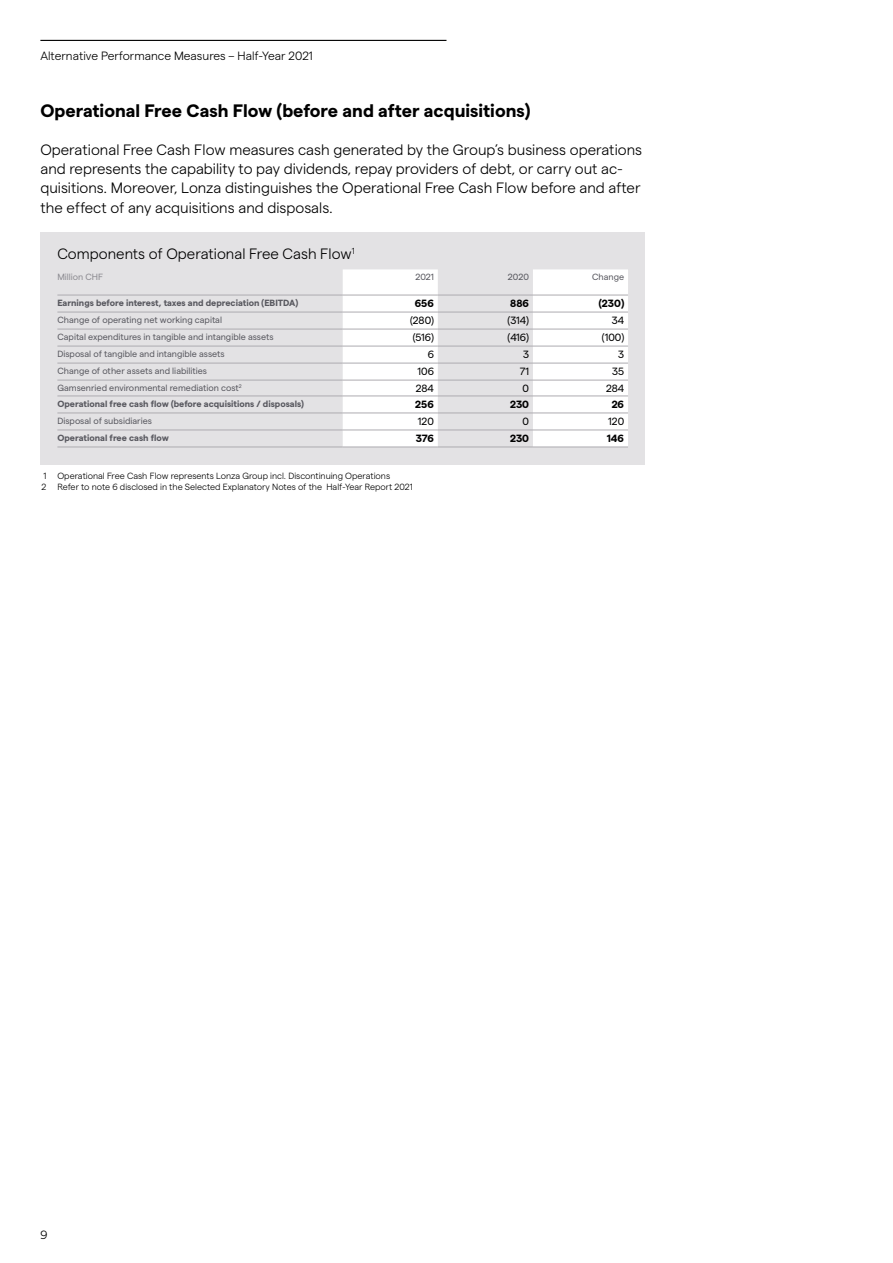
<style>
.page{position:relative;width:893px;height:1263px;background:#fff}
.page>*{position:absolute;margin:0;border:0;box-sizing:border-box;transform-origin:0 0}
.t1{font:700 18px "Matter";color:#000}
.t2{font:300 15px/19.2px "Matter";color:#000}
.t3{font:300 12px "Matter";color:#000}
.t4{font:10.5px "Matter";color:#000}
.t5{font:700 10.5px "Matter";color:#000}
.t6{font:9px "Matter";color:#58585f}
.t7{font:300 9px/10.8px "Matter";color:#000}
.t8{font:700 9px "Matter";color:#58585f}
.t9{font:9px "Matter";color:#8d8c92}
</style>
<div class="page">
<hr style="left:40px;top:40px;width:406px;height:1px;background:#000">
<div style="left:40px;top:232px;width:605px;height:232px;background:#e3e2e4"></div>
<div style="left:343px;top:269px;width:95px;height:178px;background:#fff"></div>
<div style="left:533px;top:269px;width:95px;height:178px;background:#fff"></div>
<hr style="left:438px;top:312px;width:95px;height:1px;background:#adabb0">
<hr style="left:438px;top:329px;width:95px;height:1px;background:#adabb0">
<hr style="left:438px;top:346px;width:95px;height:1px;background:#adabb0">
<hr style="left:57px;top:312px;width:286px;height:1px;background:#adabb0">
<hr style="left:57px;top:329px;width:286px;height:1px;background:#adabb0">
<hr style="left:343px;top:312px;width:95px;height:1px;background:#adabb0">
<hr style="left:343px;top:329px;width:95px;height:1px;background:#adabb0">
<hr style="left:57px;top:346px;width:286px;height:1px;background:#adabb0">
<hr style="left:57px;top:363px;width:286px;height:1px;background:#adabb0">
<hr style="left:57px;top:380px;width:286px;height:1px;background:#adabb0">
<hr style="left:57px;top:396px;width:286px;height:1px;background:#adabb0">
<hr style="left:343px;top:346px;width:95px;height:1px;background:#adabb0">
<hr style="left:343px;top:363px;width:95px;height:1px;background:#adabb0">
<hr style="left:438px;top:363px;width:95px;height:1px;background:#adabb0">
<hr style="left:343px;top:380px;width:95px;height:1px;background:#adabb0">
<hr style="left:438px;top:380px;width:95px;height:1px;background:#adabb0">
<hr style="left:343px;top:396px;width:95px;height:1px;background:#adabb0">
<hr style="left:438px;top:396px;width:95px;height:1px;background:#adabb0">
<hr style="left:57px;top:413px;width:286px;height:1px;background:#adabb0">
<hr style="left:57px;top:430px;width:286px;height:1px;background:#adabb0">
<hr style="left:57px;top:447px;width:286px;height:1px;background:#adabb0">
<hr style="left:343px;top:413px;width:95px;height:1px;background:#adabb0">
<hr style="left:438px;top:413px;width:95px;height:1px;background:#adabb0">
<hr style="left:343px;top:430px;width:95px;height:1px;background:#adabb0">
<hr style="left:438px;top:430px;width:95px;height:1px;background:#adabb0">
<hr style="left:343px;top:447px;width:95px;height:1px;background:#adabb0">
<hr style="left:438px;top:447px;width:95px;height:1px;background:#adabb0">
<hr style="left:57px;top:295px;width:286px;height:1px;background:#adabb0">
<hr style="left:343px;top:295px;width:95px;height:1px;background:#adabb0">
<hr style="left:438px;top:295px;width:95px;height:1px;background:#adabb0">
<hr style="left:533px;top:295px;width:95px;height:1px;background:#adabb0">
<hr style="left:533px;top:312px;width:95px;height:1px;background:#adabb0">
<hr style="left:533px;top:329px;width:95px;height:1px;background:#adabb0">
<hr style="left:533px;top:346px;width:95px;height:1px;background:#adabb0">
<hr style="left:533px;top:363px;width:95px;height:1px;background:#adabb0">
<hr style="left:533px;top:380px;width:95px;height:1px;background:#adabb0">
<hr style="left:533px;top:396px;width:95px;height:1px;background:#adabb0">
<hr style="left:533px;top:413px;width:95px;height:1px;background:#adabb0">
<hr style="left:533px;top:430px;width:95px;height:1px;background:#adabb0">
<hr style="left:533px;top:447px;width:95px;height:1px;background:#adabb0">
<p class="t3" style="left:40px;top:47px;width:274px">Alternative Performance Measures – Half-Year 2021</p>
<p class="t1" style="left:40px;top:97px;width:491px">Operational Free Cash Flow (before and after acquisitions)</p>
<p class="t2" style="left:40px;top:139px;width:603px">Operational Free Cash Flow measures cash generated by the Group’s business operations and represents the capability to pay dividends, repay providers of debt, or carry out ac&shy;quisitions. Moreover, Lonza distinguishes the Operational Free Cash Flow before and after the effect of any acquisitions and disposals.</p>
<p class="t2" style="left:57px;top:243px;width:299px">Components of Operational Free Cash Flow<sup>1</sup></p>
<p class="t9" style="left:57px;top:271px;width:47px">Million CHF</p>
<p class="t6" style="left:415px;top:271px;width:20px">2021</p>
<p class="t6" style="left:508px;top:271px;width:23px">2020</p>
<p class="t6" style="left:592px;top:271px;width:34px">Change</p>
<p class="t8" style="left:57px;top:296px;width:242px">Earnings before interest, taxes and depreciation (EBITDA)</p>
<p class="t5" style="left:415px;top:296px;width:21px">656</p>
<p class="t5" style="left:510px;top:296px;width:20px">886</p>
<p class="t5" style="left:599px;top:296px;width:27px">(230)</p>
<p class="t6" style="left:57px;top:313px;width:166px">Change of operating net working capital</p>
<p class="t4" style="left:410px;top:313px;width:25px">(280)</p>
<p class="t4" style="left:507px;top:313px;width:23px">(314)</p>
<p class="t4" style="left:612px;top:313px;width:14px">34</p>
<p class="t6" style="left:57px;top:330px;width:218px">Capital expenditures in tangible and intangible assets</p>
<p class="t4" style="left:413px;top:330px;width:23px">(516)</p>
<p class="t4" style="left:507px;top:330px;width:23px">(416)</p>
<p class="t4" style="left:602px;top:330px;width:24px">(100)</p>
<p class="t6" style="left:57px;top:347px;width:169px">Disposal of tangible and intangible assets</p>
<p class="t4" style="left:428px;top:347px;width:8px">6</p>
<p class="t4" style="left:523px;top:347px;width:7px">3</p>
<p class="t4" style="left:618px;top:347px;width:7px">3</p>
<p class="t6" style="left:57px;top:364px;width:151px">Change of other assets and liabilities</p>
<p class="t4" style="left:418px;top:364px;width:18px">106</p>
<p class="t4" style="left:520px;top:364px;width:11px">71</p>
<p class="t4" style="left:612px;top:364px;width:14px">35</p>
<p class="t6" style="left:57px;top:381px;width:186px">Gamsenried environmental remediation cost<sup>2</sup></p>
<p class="t4" style="left:416px;top:381px;width:20px">284</p>
<p class="t4" style="left:523px;top:381px;width:8px">0</p>
<p class="t4" style="left:606px;top:381px;width:20px">284</p>
<p class="t8" style="left:57px;top:397px;width:248px">Operational free cash flow (before acquisitions / disposals)</p>
<p class="t5" style="left:415px;top:396px;width:20px">256</p>
<p class="t5" style="left:510px;top:396px;width:21px">230</p>
<p class="t5" style="left:612px;top:396px;width:14px">26</p>
<p class="t6" style="left:57px;top:414px;width:96px">Disposal of subsidiaries</p>
<p class="t4" style="left:418px;top:414px;width:18px">120</p>
<p class="t4" style="left:523px;top:414px;width:8px">0</p>
<p class="t4" style="left:608px;top:414px;width:18px">120</p>
<p class="t8" style="left:57px;top:431px;width:113px">Operational free cash flow</p>
<p class="t5" style="left:416px;top:430px;width:20px">376</p>
<p class="t5" style="left:510px;top:430px;width:21px">230</p>
<p class="t5" style="left:607px;top:430px;width:19px">146</p>
<p class="t7" style="left:41px;top:470px;width:373px">1 Operational Free Cash Flow represents Lonza Group incl. Discontinuing Operations<br>2 Refer to note 6 disclosed in the Selected Explanatory Notes of the Half-Year Report 2021</p>
<p class="t3" style="left:40px;top:1226px;width:8px">9</p>
</div>
